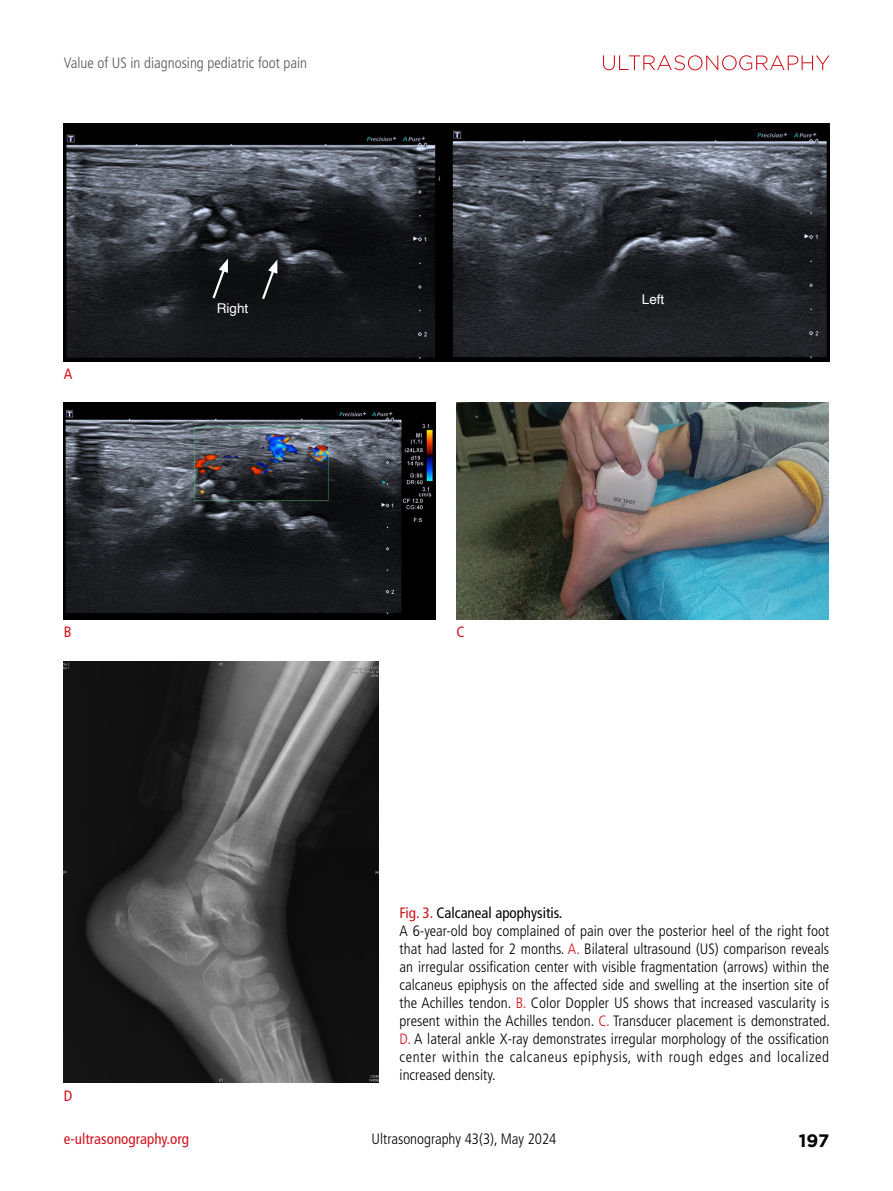
<style>
.page{position:relative;width:893px;height:1191px;background:#fff}
.page>*{position:absolute;margin:0;border:0;box-sizing:border-box;transform-origin:0 0}
.t1{font:700 18px "Gotham";color:#000}
.t2{font:300 condensed 15px/18px "Frutiger LT Std";color:#000}
.t3{font:300 condensed 15px "Frutiger LT Std";color:#595757}
.t4{font:condensed 15px "Frutiger LT Std";color:#d0121b}
.t5{font:13.5px "Helvetica";color:#fff}
.s1{font-weight:400;color:#d0121b}
.s2{font-weight:400}
.s3{color:#d0121b}
</style>
<div class="page">
<svg style="left:603px;top:55px;width:226px;height:15px"></svg>
<img style="left:456px;top:403px;width:372px;height:217px">
<img style="left:64px;top:403px;width:372px;height:217px">
<img style="left:64px;top:661px;width:314px;height:422px">
<img style="left:64px;top:123px;width:765px;height:238px">
<svg style="left:211px;top:259px;width:17px;height:42px"></svg>
<svg style="left:260px;top:259px;width:17px;height:43px"></svg>
<p class="t3" style="left:64px;top:54px;width:245px">Value of US in diagnosing pediatric foot pain</p>
<p class="t4" style="left:64px;top:365px;width:10px">A</p>
<p class="t5" style="left:217px;top:297px;width:33px">Right</p>
<p class="t4" style="left:64px;top:623px;width:9px">B</p>
<p class="t4" style="left:456px;top:623px;width:10px">C</p>
<p class="t5" style="left:642px;top:289px;width:24px">Left</p>
<p class="t4" style="left:64px;top:1086px;width:10px">D</p>
<p class="t2" style="left:400px;top:904px;width:432px"><span class="s1">Fig. 3.</span> <span class="s2">Calcaneal apophysitis.<br></span>A 6-year-old boy complained of pain over the posterior heel of the right foot that had lasted for 2 months. <span class="s3">A.</span> Bilateral ultrasound (US) comparison reveals an irregular ossification center with visible fragmentation (arrows) within the calcaneus epiphysis on the affected side and swelling at the insertion site of the Achilles tendon. <span class="s3">B.</span> Color Doppler US shows that increased vascularity is present within the Achilles tendon. <span class="s3">C.</span> Transducer placement is demonstrated.<br><span class="s3">D.</span> A lateral ankle X-ray demonstrates irregular morphology of the ossification center within the calcaneus epiphysis, with rough edges and localized increased density.</p>
<p class="t4" style="left:64px;top:1130px;width:127px">e-ultrasonography.org</p>
<p class="t2" style="left:372px;top:1130px;width:186px">Ultrasonography 43(3), May 2024</p>
<p class="t1" style="left:799px;top:1130px;width:32px">197</p>
</div>
